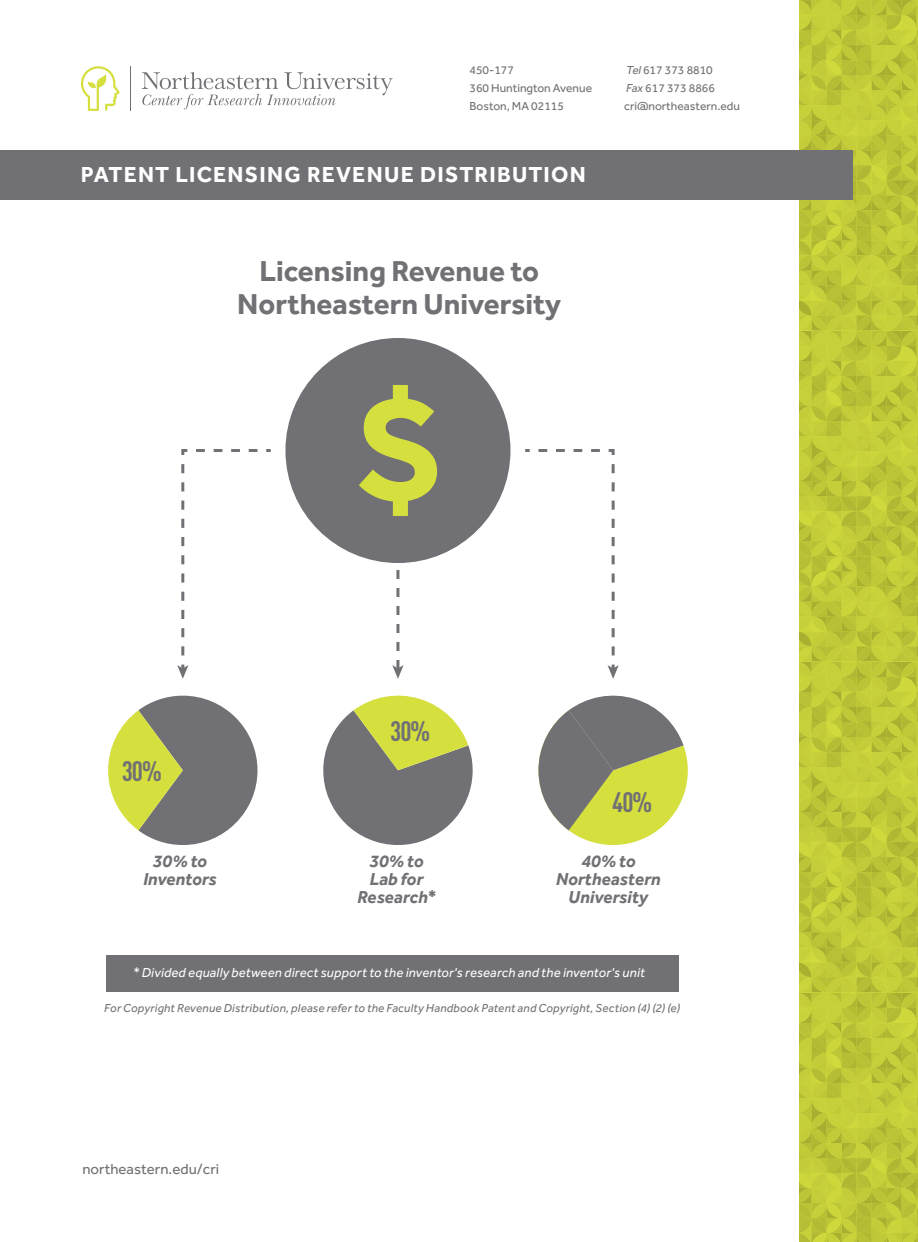
<style>
.page{position:relative;width:918px;height:1242px;background:#fff}
.page>*{position:absolute;margin:0;border:0;box-sizing:border-box;transform-origin:0 0}
.t1{font:700 29.85px/32.8px "Effra";color:#717074;text-align:center}
.t2{font:700 27.75px "DIN Cond";color:#717074}
.t3{font:700 22.5px "Effra";letter-spacing:.055em;color:#fff}
.t4{font:italic 700 17.85px/18px "Effra";color:#717074;text-align:center}
.t5{font:15px "Effra";color:#717074}
.t6{font:italic 13.5px "Effra";letter-spacing:.015em;color:#fff}
.t7{font:italic 12px "Effra";letter-spacing:.02em;color:#717074}
.t8{font:12px/18px "Effra";color:#717074}
.s1{font-style:italic}
</style>
<div class="page">
<div style="left:107px;top:955px;width:572px;height:37px;background:#717074"></div>
<svg style="left:800px;top:0;width:118px;height:1242px;background:#bfc837"></svg>
<svg style="left:81px;top:66px;width:39px;height:45px"></svg>
<svg style="left:142px;top:72px;width:251px;height:37px"></svg>
<hr style="left:130px;top:66px;width:1px;height:45px;background:#717074">
<div style="left:0;top:150px;width:853px;height:50px;background:#717074"></div>
<div style="left:285px;top:338px;width:225px;height:225px;background:#717074;border-radius:50%"></div>
<svg style="left:359px;top:385px;width:78px;height:131px"></svg>
<svg style="left:108px;top:696px;width:149px;height:149px"></svg>
<svg style="left:323px;top:695px;width:150px;height:150px"></svg>
<svg style="left:538px;top:695px;width:150px;height:150px"></svg>
<svg style="left:181px;top:449px;width:7px;height:206px"></svg>
<svg style="left:196px;top:449px;width:75px;height:3px"></svg>
<svg style="left:177px;top:665px;width:11px;height:14px"></svg>
<svg style="left:608px;top:449px;width:7px;height:206px"></svg>
<svg style="left:525px;top:449px;width:75px;height:3px"></svg>
<svg style="left:608px;top:665px;width:11px;height:14px"></svg>
<svg style="left:392px;top:570px;width:12px;height:109px"></svg>
<p class="t8" style="left:469px;top:61px;width:124px">450-177<br>360 Huntington Avenue<br>Boston, MA 02115</p>
<p class="t8" style="left:624px;top:61px;width:117px"><span class="s1">Tel</span> 617 373 8810<br><span class="s1">Fax</span> 617 373 8866 cri@northeastern.edu</p>
<h3 class="t3" style="left:81px;top:161px;width:506px">PATENT LICENSING REVENUE DISTRIBUTION</h3>
<h1 class="t1" style="left:237px;top:254px;width:326px">Licensing Revenue to<br>Northeastern University</h1>
<h2 class="t2" style="left:122px;top:754px;width:42px">30%</h2>
<h2 class="t2" style="left:390px;top:714px;width:42px">30%</h2>
<h2 class="t2" style="left:612px;top:786px;width:42px">40%</h2>
<h3 class="t4" style="left:143px;top:852px;width:75px">30% to<br>Inventors</h3>
<h3 class="t4" style="left:357px;top:852px;width:80px">30% to<br>Lab for<br>Research*</h3>
<h3 class="t4" style="left:556px;top:852px;width:106px">40% to<br>Northeastern<br>University</h3>
<p class="t6" style="left:133px;top:965px;width:514px">* Divided equally between direct support to the inventor's research and the inventor's unit</p>
<p class="t7" style="left:104px;top:1001px;width:577px">For Copyright Revenue Distribution, please refer to the Faculty Handbook Patent and Copyright, Section (4) (2) (e)</p>
<p class="t5" style="left:82px;top:1160px;width:138px">northeastern.edu/cri</p>
</div>
